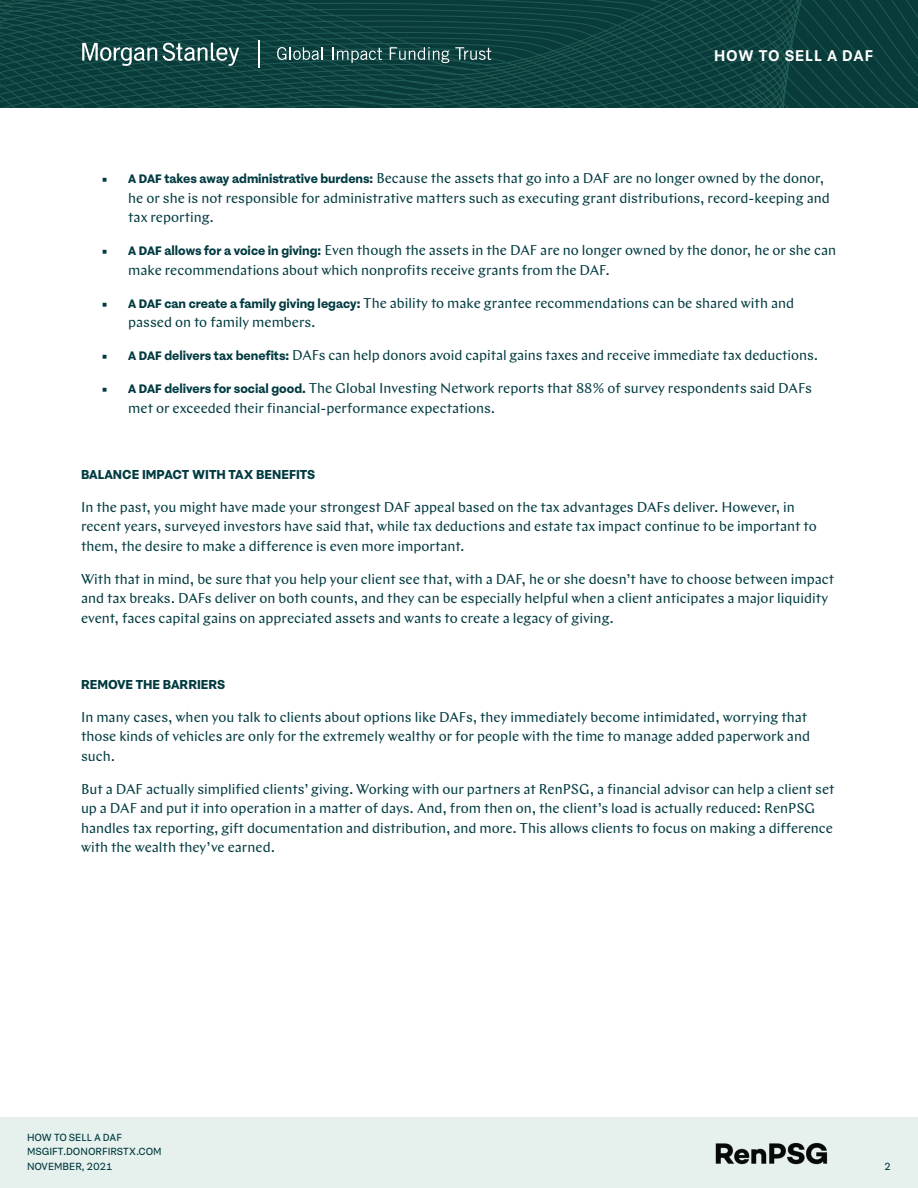
<style>
.page{position:relative;width:918px;height:1188px;background:#fff}
.page>*{position:absolute;margin:0;border:0;box-sizing:border-box;transform-origin:0 0}
.t1{font:600 18px "Symphonie Grotesque";letter-spacing:.05em;color:#fff}
.t2{font:700 15px "Symphonie Grotesque";color:#003a40}
.t3{font:14.25px/19.5px "Chap";color:#003a40}
.t4{font:12px/14.4px "Symphonie Grotesque";color:#003a40}
.s1{font-family:"Symphonie Grotesque";font-weight:700}
</style>
<div class="page">
<div style="left:0;top:1118px;width:918px;height:70px;background:#e6f0ec"></div>
<svg style="left:0;top:0;width:918px;height:108px;background:#0e4240"></svg>
<img style="left:715px;top:1142px;width:113px;height:23px">
<svg style="left:82px;top:43px;width:157px;height:23px;background:#4e7473"></svg>
<hr style="left:258px;top:40px;width:2px;height:28px;background:#fff">
<svg style="left:277px;top:47px;width:46px;height:13px"></svg>
<svg style="left:332px;top:47px;width:50px;height:16px"></svg>
<svg style="left:390px;top:47px;width:59px;height:16px"></svg>
<svg style="left:455px;top:47px;width:36px;height:13px"></svg>
<p class="t1" style="left:714px;top:45px;width:160px">HOW TO SELL A DAF</p>
<p class="t3" style="left:128px;top:169px;width:703px;text-indent:-27px"><span class="s1">• A DAF takes away administrative burdens:</span> Because the assets that go into a DAF are no longer owned by the donor, he or she is not responsible for administrative matters such as executing grant distributions, record-keeping and tax reporting.</p>
<p class="t3" style="left:128px;top:241px;width:709px;text-indent:-27px"><span class="s1">• A DAF allows for a voice in giving:</span> Even though the assets in the DAF are no longer owned by the donor, he or she can make recommendations about which nonprofits receive grants from the DAF.</p>
<p class="t3" style="left:128px;top:293px;width:667px;text-indent:-27px"><span class="s1">• A DAF can create a family giving legacy:</span> The ability to make grantee recommendations can be shared with and passed on to family members.</p>
<p class="t3" style="left:101px;top:346px;width:718px"><span class="s1">• A DAF delivers tax benefits:</span> DAFs can help donors avoid capital gains taxes and receive immediate tax deductions.</p>
<p class="t3" style="left:128px;top:379px;width:685px;text-indent:-27px"><span class="s1">• A DAF delivers for social good.</span> The Global Investing Network reports that 88% of survey respondents said DAFs met or exceeded their financial-performance expectations.</p>
<p class="t2" style="left:81px;top:466px;width:236px">BALANCE IMPACT WITH TAX BENEFITS</p>
<p class="t3" style="left:81px;top:497px;width:737px">In the past, you might have made your strongest DAF appeal based on the tax advantages DAFs deliver. However, in recent years, surveyed investors have said that, while tax deductions and estate tax impact continue to be important to them, the desire to make a difference is even more important.</p>
<p class="t3" style="left:81px;top:569px;width:755px">With that in mind, be sure that you help your client see that, with a DAF, he or she doesn’t have to choose between impact and tax breaks. DAFs deliver on both counts, and they can be especially helpful when a client anticipates a major liquidity event, faces capital gains on appreciated assets and wants to create a legacy of giving.</p>
<p class="t2" style="left:81px;top:676px;width:146px">REMOVE THE BARRIERS</p>
<p class="t3" style="left:81px;top:707px;width:731px">In many cases, when you talk to clients about options like DAFs, they immediately become intimidated, worrying that those kinds of vehicles are only for the extremely wealthy or for people with the time to manage added paperwork and such.</p>
<p class="t3" style="left:81px;top:779px;width:755px">But a DAF actually simplified clients’ giving. Working with our partners at RenPSG, a financial advisor can help a client set up a DAF and put it into operation in a matter of days. And, from then on, the client’s load is actually reduced: RenPSG handles tax reporting, gift documentation and distribution, and more. This allows clients to focus on making a difference with the wealth they’ve earned.</p>
<p class="t4" style="left:27px;top:1130px;width:136px">HOW TO SELL A DAF<br>MSGIFT.DONORFIRSTX.COM<br>NOVEMBER, 2021</p>
<p class="t4" style="left:884px;top:1159px;width:8px">2</p>
</div>
